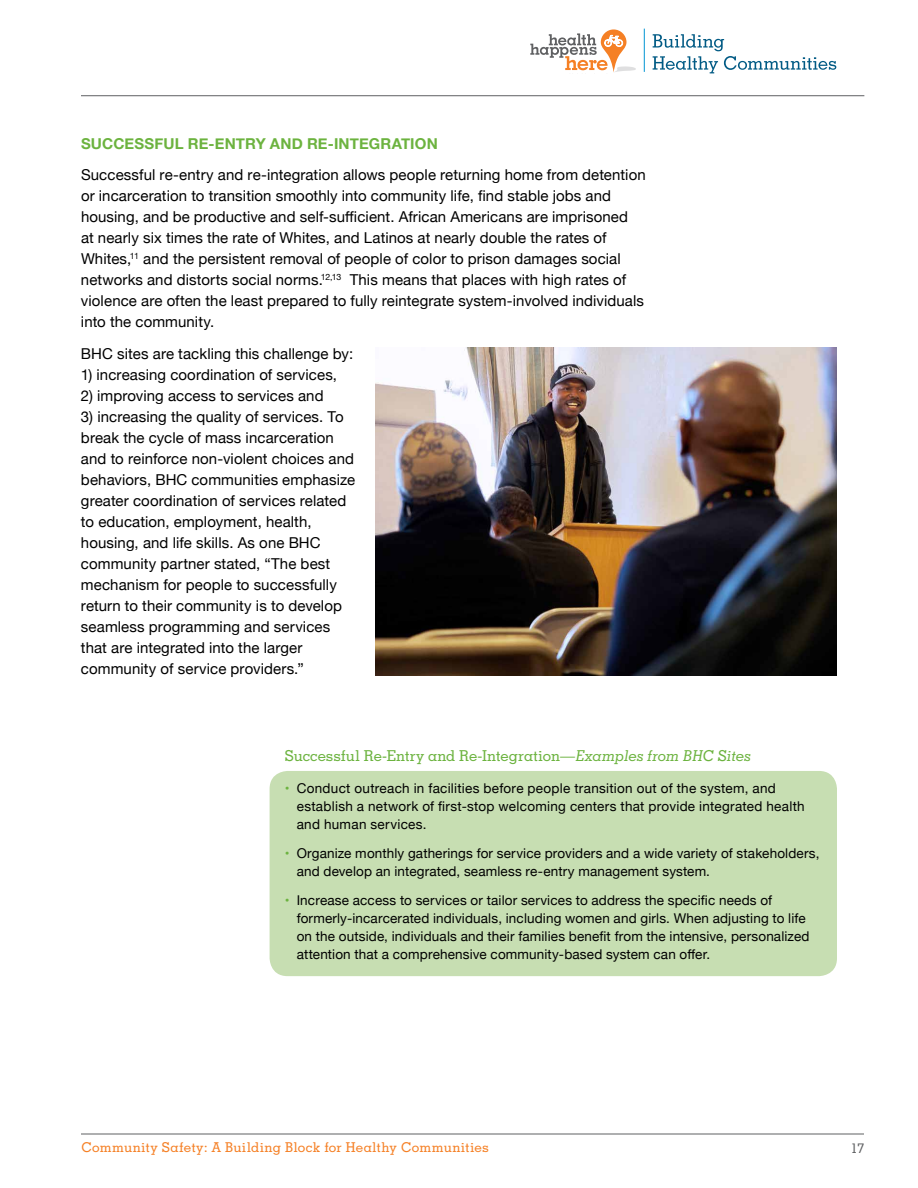
<style>
.page{position:relative;width:918px;height:1188px;background:#fff}
.page>*{position:absolute;margin:0;border:0;box-sizing:border-box;transform-origin:0 0}
.t1{font:15px/21px "Helvetica Neue";letter-spacing:.005em;color:#000}
.t2{font:500 15px "Memphis LT Std";letter-spacing:-.005em;color:#6cb33f}
.t3{font:700 15px "Helvetica Neue";letter-spacing:.01em;color:#6cb33f}
.t4{font:13.5px/18px "Helvetica Neue";letter-spacing:.01em;color:#000}
.t5{font:500 13.5px "Memphis LT Std";letter-spacing:.02em;color:#f58025}
.t6{font:500 13.5px "Memphis LT Std";color:#5f6062}
.s1{font-style:italic}
.s2{color:#6cb33f}
</style>
<div class="page">
<svg style="left:530px;top:29px;width:106px;height:43px"></svg>
<hr style="left:644px;top:29px;width:1px;height:43px;background:#0194d3">
<svg style="left:653px;top:34px;width:183px;height:39px"></svg>
<hr style="left:81px;top:1134px;width:783px;height:1px;background:#5f6062">
<hr style="left:81px;top:95px;width:783px;height:1px;background:#5f6062">
<img style="left:375px;top:348px;width:462px;height:327px">
<div style="left:270px;top:771px;width:567px;height:205px;background:#c7deb2;border-radius:18px"></div>
<p class="t3" style="left:81px;top:131px;width:358px">SUCCESSFUL RE-ENTRY AND RE-INTEGRATION</p>
<p class="t1" style="left:81px;top:165px;width:566px">Successful re-entry and re-integration allows people returning home from detention or incarceration to transition smoothly into community life, find stable jobs and housing, and be productive and self-sufficient. African Americans are imprisoned<br>at nearly six times the rate of Whites, and Latinos at nearly double the rates of Whites,<sup>11</sup> and the persistent removal of people of color to prison damages social networks and distorts social norms.<sup>12,13</sup> This means that places with high rates of violence are often the least prepared to fully reintegrate system-involved individuals into the community.</p>
<p class="t1" style="left:81px;top:344px;width:274px">BHC sites are tackling this challenge by:</p>
<p class="t1" style="left:81px;top:365px;width:258px">1) increasing coordination of services,</p>
<p class="t1" style="left:81px;top:386px;width:244px">2) improving access to services and</p>
<p class="t1" style="left:81px;top:407px;width:276px">3) increasing the quality of services. To break the cycle of mass incarceration and to reinforce non-violent choices and behaviors, BHC communities emphasize greater coordination of services related to education, employment, health, housing, and life skills. As one BHC community partner stated, “The best mechanism for people to successfully return to their community is to develop seamless programming and services that are integrated into the larger community of service providers.”</p>
<p class="t2" style="left:285px;top:747px;width:468px">Successful Re-Entry and Re-Integration—<span class="s1">Examples from BHC Sites</span></p>
<p class="t4" style="left:297px;top:780px;width:509px;text-indent:-12px"><span class="s2">•</span> Conduct outreach in facilities before people transition out of the system, and establish a network of first-stop welcoming centers that provide integrated health and human services.</p>
<p class="t4" style="left:297px;top:845px;width:524px;text-indent:-12px"><span class="s2">•</span> Organize monthly gatherings for service providers and a wide variety of stakeholders, and develop an integrated, seamless re-entry management system.</p>
<p class="t4" style="left:297px;top:891px;width:514px;text-indent:-12px"><span class="s2">•</span> Increase access to services or tailor services to address the specific needs of formerly-incarcerated individuals, including women and girls. When adjusting to life on the outside, individuals and their families benefit from the intensive, personalized attention that a comprehensive community-based system can offer.</p>
<p class="t5" style="left:81px;top:1139px;width:409px">Community Safety: A Building Block for Healthy Communities</p>
<p class="t6" style="left:851px;top:1139px;width:15px">17</p>
</div>
